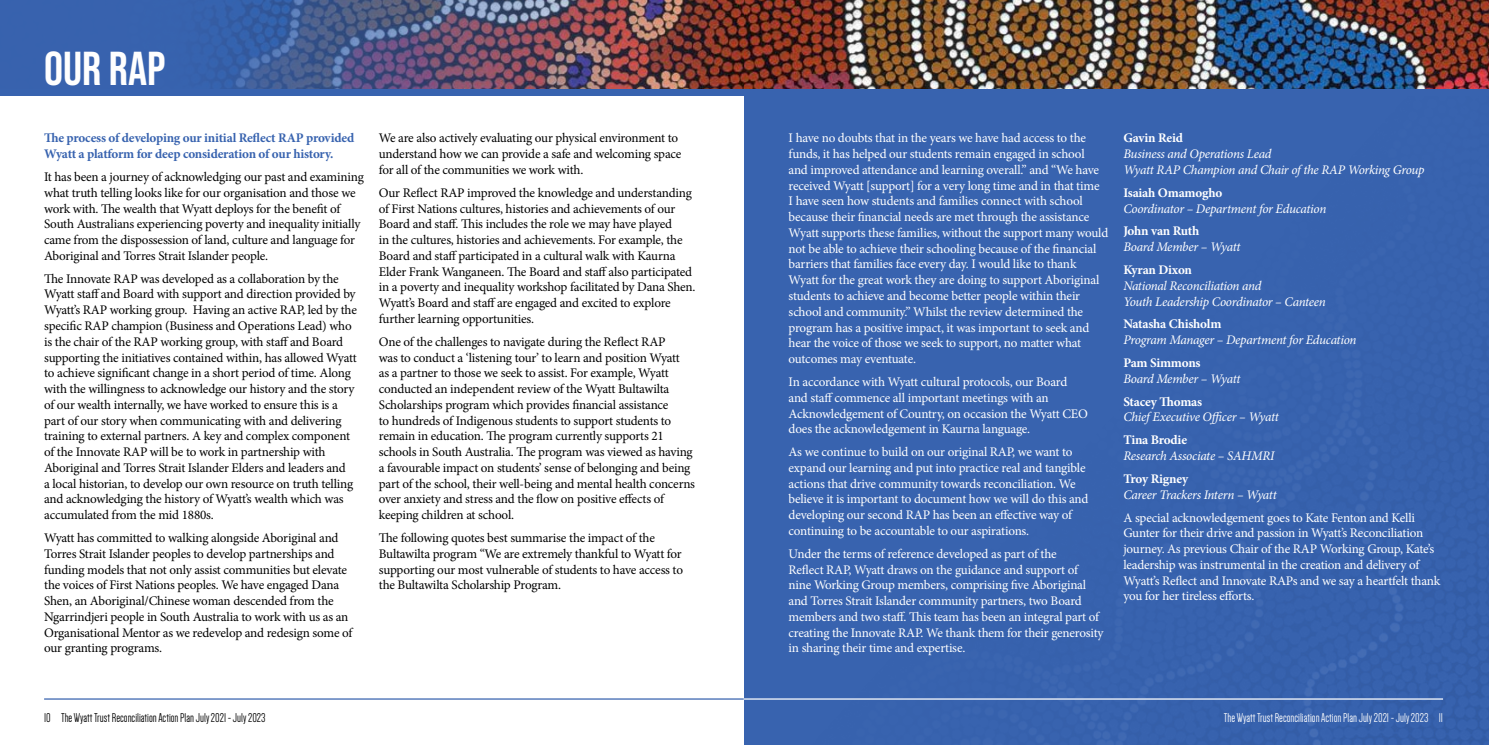
<style>
.page{position:relative;width:1489px;height:745px;background:#fff}
.page>*{position:absolute;margin:0;border:0;box-sizing:border-box;transform-origin:0 0}
.t1{font:47.5px "Bebas Neue";color:#fff}
.t2{font:13.12px/15.8px "Minion Pro";letter-spacing:-.015em;color:#000}
.t3{font:13.12px/15.8px "Minion Pro";letter-spacing:-.02em;color:#fff}
.t4{font:italic 13.12px/15.8px "Minion Pro";letter-spacing:-.025em;color:#fff}
.t5{font:700 13.12px "Minion Pro";letter-spacing:-.015em;color:#fff}
.t6{font:700 13.12px/15.8px "Minion Pro";letter-spacing:-.015em;color:#3863af}
.t7{font:13.12px "Dense";color:#000}
.t8{font:13.12px "Dense";color:#fff}
</style>
<div class="page">
<div style="left:0;top:0;width:744px;height:95px;background:#3863af"></div>
<hr style="left:44px;top:698px;width:700px;height:1px;background:#3863af">
<img style="left:211px;top:0;width:533px;height:89px">
<div style="left:744px;top:0;width:744px;height:744px;background:#3863af"></div>
<img style="left:744px;top:0;width:744px;height:89px">
<hr style="left:744px;top:698px;width:698px;height:1px;background:#fff">
<h1 class="t1" style="left:44px;top:42px;width:123px">Our RAP</h1>
<p class="t6" style="left:44px;top:130px;width:312px">The process of developing our initial Reflect RAP provided<br>Wyatt a platform for deep consideration of our history.</p>
<p class="t2" style="left:44px;top:169px;width:321px">It has been a journey of acknowledging our past and examining what truth telling looks like for our organisation and those we work with. The wealth that Wyatt deploys for the benefit of South Australians experiencing poverty and inequality initially came from the dispossession of land, culture and language for Aboriginal and Torres Strait Islander people.</p>
<p class="t2" style="left:44px;top:270px;width:314px">The Innovate RAP was developed as a collaboration by the Wyatt staff and Board with support and direction provided by Wyatt’s RAP working group. Having an active RAP, led by the specific RAP champion (Business and Operations Lead) who is the chair of the RAP working group, with staff and Board supporting the initiatives contained within, has allowed Wyatt to achieve significant change in a short period of time. Along with the willingness to acknowledge our history and the story of our wealth internally, we have worked to ensure this is a part of our story when communicating with and delivering training to external partners. A key and complex component of the Innovate RAP will be to work in partnership with Aboriginal and Torres Strait Islander Elders and leaders and<br>a local historian, to develop our own resource on truth telling and acknowledging the history of Wyatt’s wealth which was accumulated from the mid 1880s.</p>
<p class="t2" style="left:44px;top:529px;width:310px">Wyatt has committed to walking alongside Aboriginal and Torres Strait Islander peoples to develop partnerships and funding models that not only assist communities but elevate the voices of First Nations peoples. We have engaged Dana Shen, an Aboriginal/Chinese woman descended from the Ngarrindjeri people in South Australia to work with us as an Organisational Mentor as we redevelop and redesign some of our granting programs.</p>
<p class="t2" style="left:379px;top:130px;width:304px">We are also actively evaluating our physical environment to understand how we can provide a safe and welcoming space for all of the communities we work with.</p>
<p class="t2" style="left:379px;top:184px;width:318px">Our Reflect RAP improved the knowledge and understanding of First Nations cultures, histories and achievements of our Board and staff. This includes the role we may have played<br>in the cultures, histories and achievements. For example, the Board and staff participated in a cultural walk with Kaurna Elder Frank Wanganeen. The Board and staff also participated in a poverty and inequality workshop facilitated by Dana Shen.<br>Wyatt’s Board and staff are engaged and excited to explore further learning opportunities.</p>
<p class="t2" style="left:379px;top:333px;width:318px">One of the challenges to navigate during the Reflect RAP<br>was to conduct a ‘listening tour’ to learn and position Wyatt<br>as a partner to those we seek to assist. For example, Wyatt conducted an independent review of the Wyatt Bultawilta Scholarships program which provides financial assistance<br>to hundreds of Indigenous students to support students to remain in education. The program currently supports 21 schools in South Australia. The program was viewed as having a favourable impact on students’ sense of belonging and being part of the school, their well-being and mental health concerns over anxiety and stress and the flow on positive effects of keeping children at school.</p>
<p class="t2" style="left:379px;top:529px;width:306px">The following quotes best summarise the impact of the Bultawilta program “We are extremely thankful to Wyatt for supporting our most vulnerable of students to have access to the Bultawilta Scholarship Program.</p>
<p class="t7" style="left:44px;top:711px;width:223px">10 The Wyatt Trust Reconciliation Action Plan July 2021 - July 2023</p>
<p class="t3" style="left:788px;top:130px;width:321px">I have no doubts that in the years we have had access to the funds, it has helped our students remain engaged in school<br>and improved attendance and learning overall.” and “We have received Wyatt [support] for a very long time and in that time<br>I have seen how students and families connect with school because their financial needs are met through the assistance Wyatt supports these families, without the support many would not be able to achieve their schooling because of the financial barriers that families face every day. I would like to thank Wyatt for the great work they are doing to support Aboriginal students to achieve and become better people within their school and community.” Whilst the review determined the program has a positive impact, it was important to seek and hear the voice of those we seek to support, no matter what outcomes may eventuate.</p>
<p class="t3" style="left:788px;top:373px;width:301px">In accordance with Wyatt cultural protocols, our Board and staff commence all important meetings with an Acknowledgement of Country, on occasion the Wyatt CEO does the acknowledgement in Kaurna language.</p>
<p class="t3" style="left:788px;top:444px;width:301px">As we continue to build on our original RAP, we want to expand our learning and put into practice real and tangible actions that drive community towards reconciliation. We believe it is important to document how we will do this and developing our second RAP has been an effective way of continuing to be accountable to our aspirations.</p>
<p class="t3" style="left:788px;top:545px;width:316px">Under the terms of reference developed as part of the<br>Reflect RAP, Wyatt draws on the guidance and support of nine Working Group members, comprising five Aboriginal and Torres Strait Islander community partners, two Board members and two staff. This team has been an integral part of creating the Innovate RAP. We thank them for their generosity in sharing their time and expertise.</p>
<p class="t5" style="left:1123px;top:129px;width:61px">Gavin Reid</p>
<p class="t4" style="left:1123px;top:146px;width:303px">Business and Operations Lead<br>Wyatt RAP Champion and Chair of the RAP Working Group</p>
<p class="t5" style="left:1123px;top:183px;width:101px">Isaiah Omamogho</p>
<p class="t4" style="left:1123px;top:200px;width:204px">Coordinator – Department for Education</p>
<p class="t5" style="left:1123px;top:222px;width:78px">John van Ruth</p>
<p class="t4" style="left:1123px;top:239px;width:119px">Board Member – Wyatt</p>
<p class="t5" style="left:1123px;top:260px;width:70px">Kyran Dixon</p>
<p class="t4" style="left:1123px;top:277px;width:204px">National Reconciliation and<br>Youth Leadership Coordinator – Canteen</p>
<p class="t5" style="left:1123px;top:315px;width:100px">Natasha Chisholm</p>
<p class="t4" style="left:1123px;top:332px;width:235px">Program Manager – Department for Education</p>
<p class="t5" style="left:1123px;top:353px;width:79px">Pam Simmons</p>
<p class="t4" style="left:1123px;top:370px;width:119px">Board Member – Wyatt</p>
<p class="t5" style="left:1123px;top:392px;width:80px">Stacey Thomas</p>
<p class="t4" style="left:1123px;top:409px;width:157px">Chief Executive Officer – Wyatt</p>
<p class="t5" style="left:1123px;top:430px;width:65px">Tina Brodie</p>
<p class="t4" style="left:1123px;top:447px;width:153px">Research Associate – SAHMRI</p>
<p class="t5" style="left:1123px;top:469px;width:67px">Troy Rigney</p>
<p class="t4" style="left:1123px;top:486px;width:155px">Career Trackers Intern – Wyatt</p>
<p class="t3" style="left:1123px;top:509px;width:318px">A special acknowledgement goes to Kate Fenton and Kelli Gunter for their drive and passion in Wyatt’s Reconciliation journey. As previous Chair of the RAP Working Group, Kate’s leadership was instrumental in the creation and delivery of Wyatt’s Reflect and Innovate RAPs and we say a heartfelt thank you for her tireless efforts.</p>
<p class="t8" style="left:1223px;top:711px;width:221px">The Wyatt Trust Reconciliation Action Plan July 2021 - July 2023 11</p>
</div>
